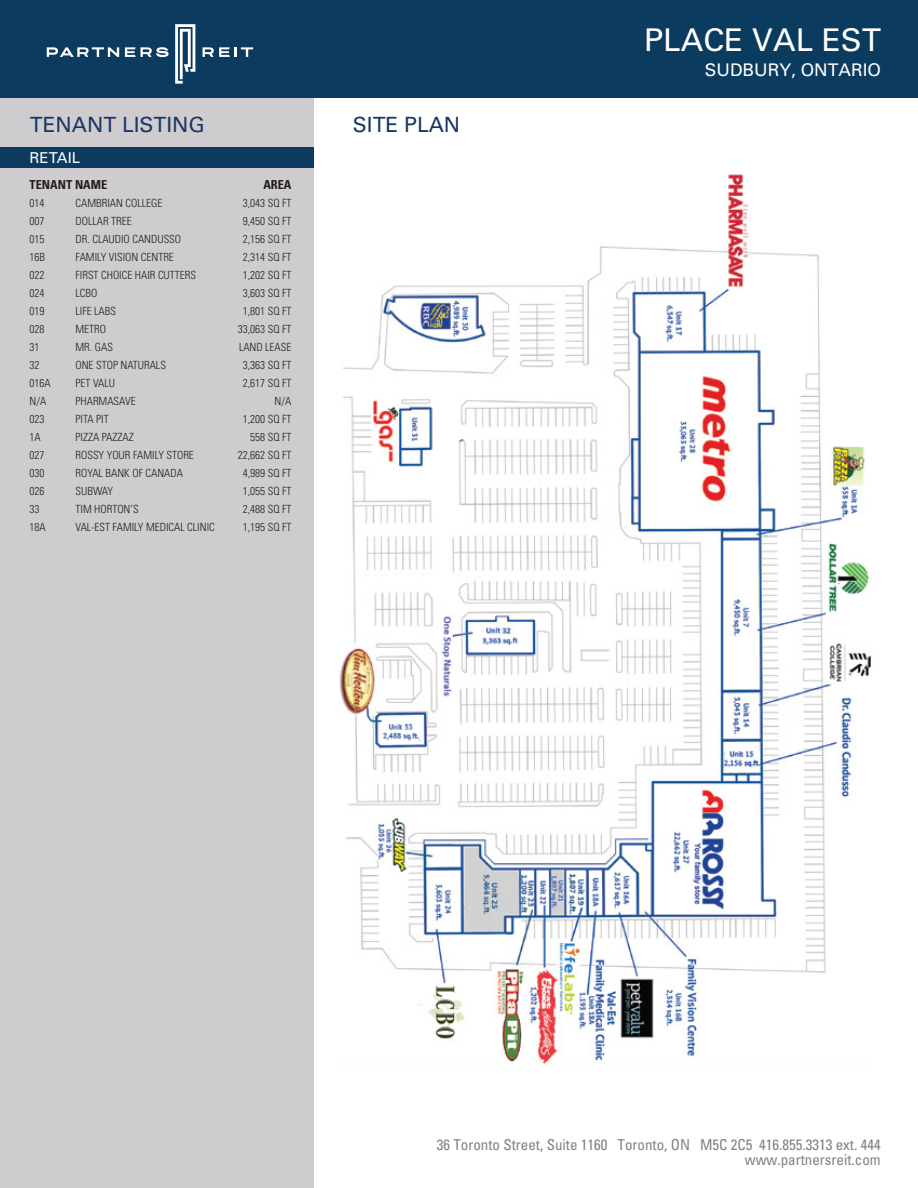
<style>
.page{position:relative;width:918px;height:1188px;background:#fff}
.page>*{position:absolute;margin:0;border:0;box-sizing:border-box;transform-origin:0 0}
.t1{font:31.35px "Univers";color:#fff}
.t2{font:21px "Univers";color:#1a3763}
.t3{font:17.4px "Univers";color:#fff}
.t4{font:condensed 15px/15px "Univers";color:#808285;text-align:right}
.t5{font:15px "Univers";color:#fff}
.t6{font:700 condensed 12.3px "Univers";color:#231f20}
.t7{font:300 condensed 11.25px "Univers";color:#231f20}
</style>
<div class="page">
<img style="left:339px;top:174px;width:533px;height:891px">
<img style="left:479px;top:625px;width:42px;height:21px">
<img style="left:380px;top:723px;width:40px;height:17px">
<img style="left:723px;top:750px;width:37px;height:18px">
<div style="left:0;top:98px;width:314px;height:1090px;background:#ceccce"></div>
<div style="left:0;top:0;width:314px;height:98px;background:#0c3b60"></div>
<div style="left:314px;top:0;width:604px;height:98px;background:#0c3b60"></div>
<svg style="left:47px;top:47px;width:72px;height:10px"></svg>
<svg style="left:203px;top:47px;width:50px;height:10px"></svg>
<svg style="left:175px;top:24px;width:20px;height:60px"></svg>
<svg style="left:125px;top:47px;width:44px;height:10px"></svg>
<div style="left:0;top:147px;width:313px;height:21px;background:#0c3b60"></div>
<h2 class="t2" style="left:30px;top:113px;width:177px">TENANT LISTING</h2>
<h2 class="t2" style="left:353px;top:113px;width:109px">SITE PLAN</h2>
<h3 class="t5" style="left:30px;top:149px;width:52px">RETAIL</h3>
<p class="t6" style="left:30px;top:177px;width:79px">TENANT NAME</p>
<p class="t6" style="left:263px;top:177px;width:30px">AREA</p>
<p class="t7" style="left:30px;top:196px;width:16px">014</p>
<p class="t7" style="left:76px;top:196px;width:88px">CAMBRIAN COLLEGE</p>
<p class="t7" style="left:243px;top:196px;width:50px">3,043 SQ FT</p>
<p class="t7" style="left:30px;top:214px;width:16px">007</p>
<p class="t7" style="left:76px;top:214px;width:58px">DOLLAR TREE</p>
<p class="t7" style="left:243px;top:214px;width:50px">9,450 SQ FT</p>
<p class="t7" style="left:30px;top:232px;width:16px">015</p>
<p class="t7" style="left:76px;top:232px;width:107px">DR. CLAUDIO CANDUSSO</p>
<p class="t7" style="left:243px;top:232px;width:50px">2,156 SQ FT</p>
<p class="t7" style="left:30px;top:250px;width:17px">16B</p>
<p class="t7" style="left:76px;top:250px;width:100px">FAMILY VISION CENTRE</p>
<p class="t7" style="left:243px;top:250px;width:50px">2,314 SQ FT</p>
<p class="t7" style="left:30px;top:268px;width:16px">022</p>
<p class="t7" style="left:76px;top:268px;width:122px">FIRST CHOICE HAIR CUTTERS</p>
<p class="t7" style="left:243px;top:268px;width:50px">1,202 SQ FT</p>
<p class="t7" style="left:30px;top:286px;width:16px">024</p>
<p class="t7" style="left:76px;top:286px;width:23px">LCBO</p>
<p class="t7" style="left:243px;top:286px;width:50px">3,603 SQ FT</p>
<p class="t7" style="left:30px;top:304px;width:16px">019</p>
<p class="t7" style="left:76px;top:304px;width:42px">LIFE LABS</p>
<p class="t7" style="left:243px;top:304px;width:50px">1,801 SQ FT</p>
<p class="t7" style="left:30px;top:322px;width:16px">028</p>
<p class="t7" style="left:76px;top:322px;width:32px">METRO</p>
<p class="t7" style="left:238px;top:322px;width:55px">33,063 SQ FT</p>
<p class="t7" style="left:30px;top:340px;width:11px">31</p>
<p class="t7" style="left:76px;top:340px;width:39px">MR. GAS</p>
<p class="t7" style="left:239px;top:340px;width:54px">LAND LEASE</p>
<p class="t7" style="left:30px;top:358px;width:11px">32</p>
<p class="t7" style="left:76px;top:358px;width:92px">ONE STOP NATURALS</p>
<p class="t7" style="left:243px;top:358px;width:50px">3,363 SQ FT</p>
<p class="t7" style="left:30px;top:376px;width:23px">016A</p>
<p class="t7" style="left:76px;top:376px;width:41px">PET VALU</p>
<p class="t7" style="left:243px;top:376px;width:50px">2,617 SQ FT</p>
<p class="t7" style="left:30px;top:394px;width:18px">N/A</p>
<p class="t7" style="left:76px;top:394px;width:62px">PHARMASAVE</p>
<p class="t7" style="left:275px;top:394px;width:18px">N/A</p>
<p class="t7" style="left:30px;top:412px;width:16px">023</p>
<p class="t7" style="left:76px;top:412px;width:35px">PITA PIT</p>
<p class="t7" style="left:243px;top:412px;width:50px">1,200 SQ FT</p>
<p class="t7" style="left:30px;top:430px;width:13px">1A</p>
<p class="t7" style="left:76px;top:430px;width:60px">PIZZA PAZZAZ</p>
<p class="t7" style="left:250px;top:430px;width:43px">558 SQ FT</p>
<p class="t7" style="left:30px;top:448px;width:16px">027</p>
<p class="t7" style="left:76px;top:448px;width:120px">ROSSY YOUR FAMILY STORE</p>
<p class="t7" style="left:238px;top:448px;width:55px">22,662 SQ FT</p>
<p class="t7" style="left:30px;top:466px;width:16px">030</p>
<p class="t7" style="left:76px;top:466px;width:109px">ROYAL BANK OF CANADA</p>
<p class="t7" style="left:243px;top:466px;width:50px">4,989 SQ FT</p>
<p class="t7" style="left:30px;top:484px;width:16px">026</p>
<p class="t7" style="left:76px;top:484px;width:39px">SUBWAY</p>
<p class="t7" style="left:243px;top:484px;width:50px">1,055 SQ FT</p>
<p class="t7" style="left:30px;top:502px;width:11px">33</p>
<p class="t7" style="left:76px;top:502px;width:65px">TIM HORTON’S</p>
<p class="t7" style="left:243px;top:502px;width:50px">2,488 SQ FT</p>
<p class="t7" style="left:30px;top:520px;width:18px">18A</p>
<p class="t7" style="left:76px;top:520px;width:141px">VAL-EST FAMILY MEDICAL CLINIC</p>
<p class="t7" style="left:243px;top:520px;width:50px">1,195 SQ FT</p>
<h1 class="t1" style="left:644px;top:22px;width:238px">PLACE VAL EST</h1>
<h3 class="t3" style="left:705px;top:59px;width:178px">SUDBURY, ONTARIO</h3>
<h3 class="t4" style="left:437px;top:1137px;width:445px">36 Toronto Street, Suite 1160 Toronto, ON M5C 2C5 416.855.3313 ext. 444 www.partnersreit.com</h3>
</div>
